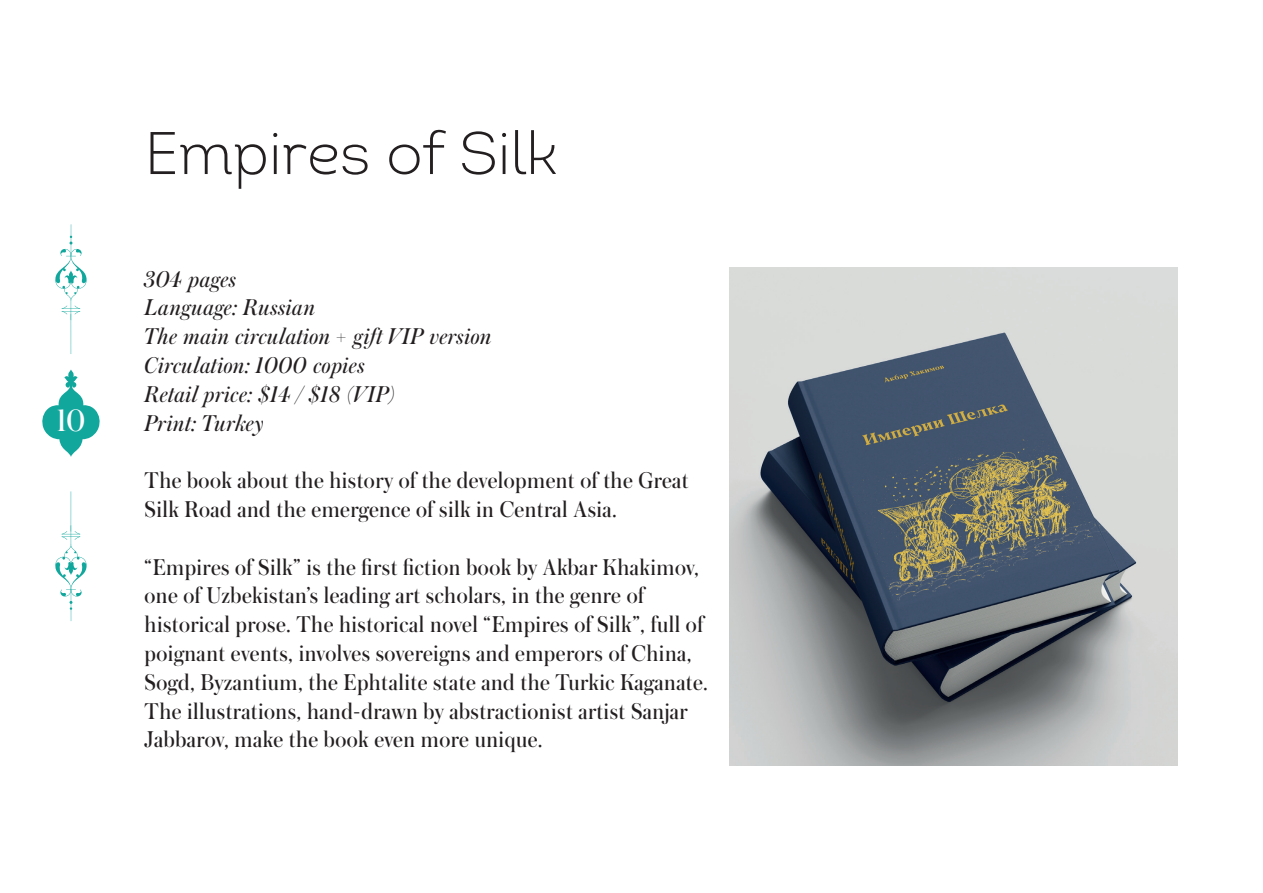
<style>
.page{position:relative;width:1263px;height:893px;background:#fff}
.page>*{position:absolute;margin:0;border:0;box-sizing:border-box;transform-origin:0 0}
.t1{font:60px "Intro Light Alt";color:#231f20}
.t2{font:32.4px "Austin Cyr";color:#fff}
.t3{font:24px/28.8px "Austin Cyr";letter-spacing:.02em;color:#231f20}
.t4{font:italic 24px/28.8px "Austin Cyr";letter-spacing:.02em;color:#231f20}
</style>
<div class="page">
<svg style="left:55px;top:224px;width:32px;height:130px"></svg>
<svg style="left:55px;top:491px;width:32px;height:130px"></svg>
<svg style="left:42px;top:369px;width:58px;height:88px"></svg>
<img style="left:729px;top:268px;width:449px;height:497px">
<h2 class="t2" style="left:57px;top:398px;width:30px">10</h2>
<h1 class="t1" style="left:145px;top:116px;width:414px">Empires of Silk</h1>
<p class="t4" style="left:145px;top:264px;width:349px">304 pages<br>Language: Russian<br>The main circulation + gift VIP version<br>Circulation: 1000 copies<br>Retail price: $14 / $18 (VIP)<br>Print: Turkey</p>
<p class="t3" style="left:145px;top:465px;width:545px">The book about the history of the development of the Great<br>Silk Road and the emergence of silk in Central Asia.</p>
<p class="t3" style="left:145px;top:552px;width:565px">“Empires of Silk” is the first fiction book by Akbar Khakimov, one of Uzbekistan’s leading art scholars, in the genre of historical prose. The historical novel “Empires of Silk”, full of poignant events, involves sovereigns and emperors of China, Sogd, Byzantium, the Ephtalite state and the Turkic Kaganate.<br>The illustrations, hand-drawn by abstractionist artist Sanjar Jabbarov, make the book even more unique.</p>
</div>
